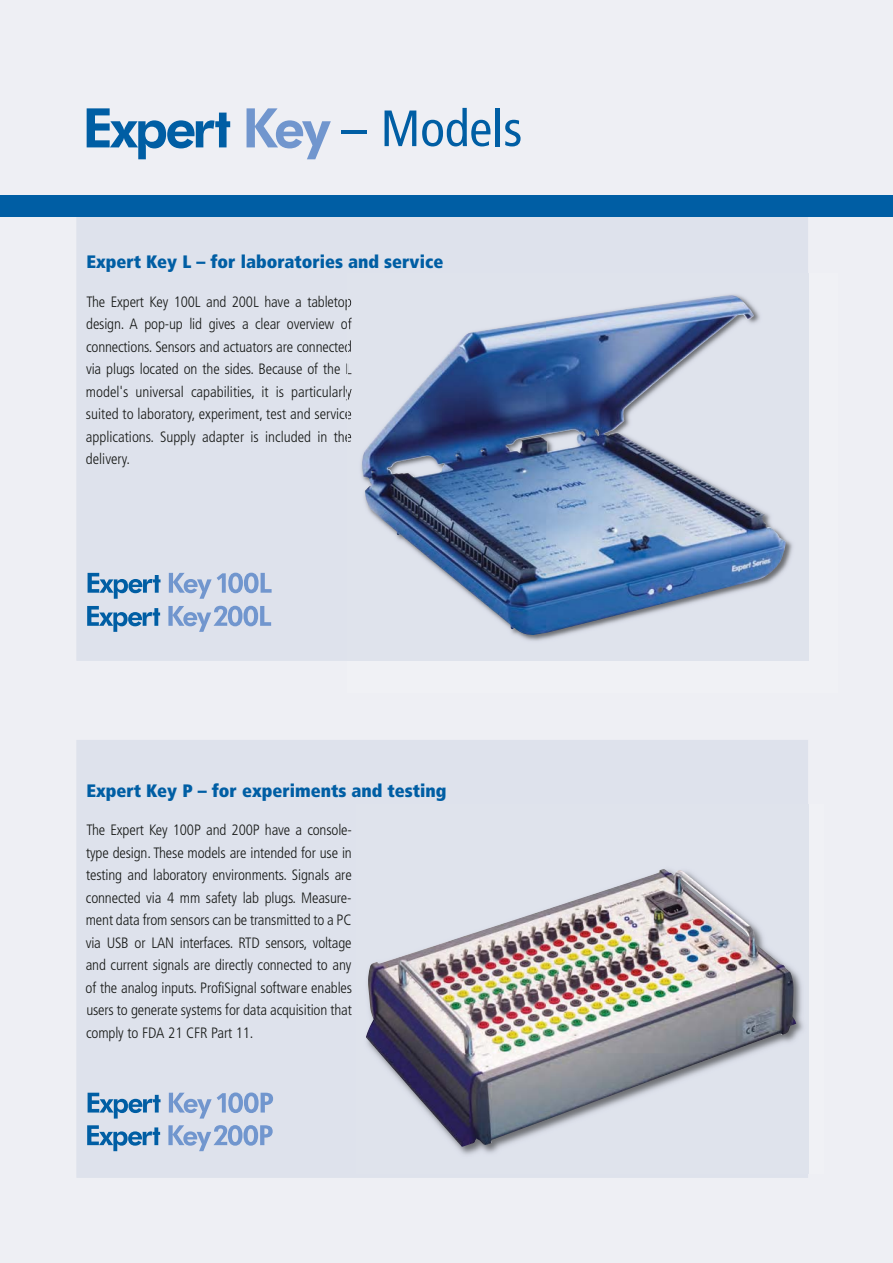
<style>
.page{position:relative;width:893px;height:1263px;background:#fff}
.page>*{position:absolute;margin:0;border:0;box-sizing:border-box;transform-origin:0 0}
.t1{font:condensed 51px "Frutiger";color:#005ea4}
.t2{font:900 condensed 18px "Frutiger";color:#005ea4}
.t3{font:300 condensed 15px/22.5px "Frutiger";letter-spacing:-.005em;color:#181a18;text-align:justify}
</style>
<div class="page">
<div style="left:0;top:0;width:892px;height:1263px;background:#eeeff4"></div>
<svg style="left:87px;top:108px;width:143px;height:51px"></svg>
<svg style="left:246px;top:108px;width:85px;height:51px"></svg>
<div style="left:76px;top:217px;width:732px;height:444px;background:#dee2ec"></div>
<div style="left:76px;top:740px;width:732px;height:438px;background:#dee2ec"></div>
<div style="left:0;top:196px;width:892px;height:21px;background:#005ea4"></div>
<div style="left:356px;top:805px;width:453px;height:369px;background:#dfe3ec"></div>
<img style="left:366px;top:869px;width:430px;height:278px">
<img style="left:348px;top:274px;width:461px;height:387px">
<svg style="left:348px;top:299px;width:3px;height:8px"></svg>
<svg style="left:348px;top:318px;width:4px;height:11px"></svg>
<svg style="left:348px;top:340px;width:3px;height:12px"></svg>
<svg style="left:348px;top:364px;width:3px;height:10px"></svg>
<svg style="left:348px;top:389px;width:3px;height:11px"></svg>
<svg style="left:348px;top:411px;width:3px;height:8px"></svg>
<svg style="left:348px;top:434px;width:3px;height:8px"></svg>
<img style="left:396px;top:295px;width:334px;height:117px">
<svg style="left:88px;top:573px;width:72px;height:26px"></svg>
<svg style="left:169px;top:573px;width:102px;height:26px"></svg>
<svg style="left:87px;top:606px;width:73px;height:26px"></svg>
<svg style="left:168px;top:606px;width:103px;height:26px"></svg>
<svg style="left:88px;top:1093px;width:72px;height:26px"></svg>
<svg style="left:169px;top:1093px;width:104px;height:26px"></svg>
<svg style="left:87px;top:1125px;width:73px;height:26px"></svg>
<svg style="left:168px;top:1125px;width:105px;height:26px"></svg>
<h1 class="t1" style="left:341px;top:108px;width:182px">— Models</h1>
<p class="t2" style="left:86px;top:255px;width:358px">Expert Key L – for laboratories and service</p>
<p class="t3" style="left:86px;top:291px;width:267px">The Expert Key 100L and 200L have a tabletop design. A pop-up lid gives a clear overview of connections. Sensors and actuators are connected via plugs located on the sides. Because of the L model's universal capabilities, it is particularly suited to laboratory, experiment, test and service applications. Supply adapter is included in the delivery.</p>
<p class="t2" style="left:86px;top:784px;width:362px">Expert Key P – for experiments and testing</p>
<p class="t3" style="left:86px;top:820px;width:268px">The Expert Key 100P and 200P have a console&shy;type design. These models are intended for use in testing and laboratory environments. Signals are connected via 4 mm safety lab plugs. Measure&shy;ment data from sensors can be transmitted to a PC via USB or LAN interfaces. RTD sensors, voltage and current signals are directly connected to any of the analog inputs. ProfiSignal software enables users to generate systems for data acquisition that comply to FDA 21 CFR Part 11.</p>
</div>
